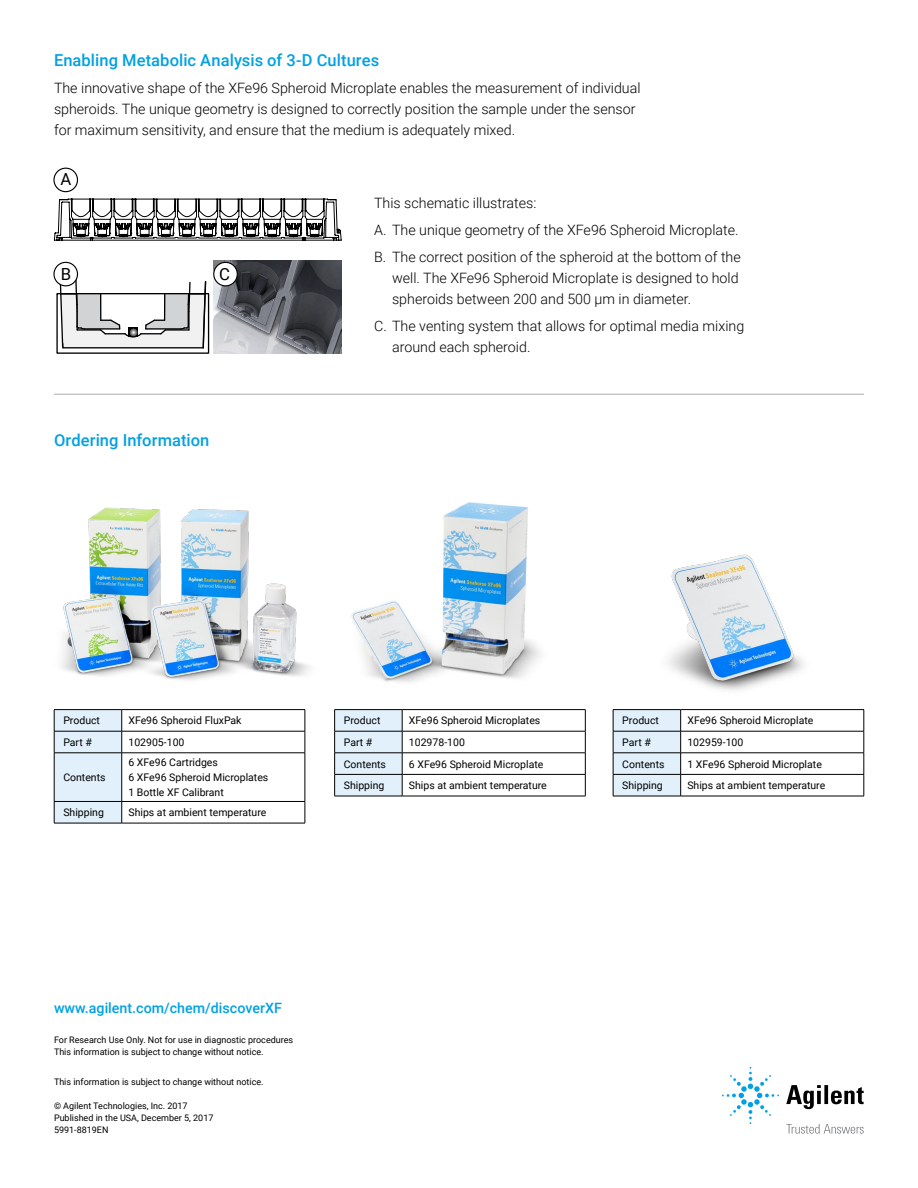
<style>
.page{position:relative;width:918px;height:1188px;background:#fff}
.page>*{position:absolute;margin:0;border:0;box-sizing:border-box;transform-origin:0 0}
.t1{font:16.65px "Roboto";color:#000}
.t2{font:500 16.5px "Roboto";letter-spacing:.005em;color:#00a1e4}
.t3{font:300 14.25px/21px "Roboto";color:#000}
.t4{font:500 14.25px "Roboto";color:#00a1e4}
.t5{font:10.5px/15px "Roboto";color:#000}
.t6{font:9px/12px "Roboto";color:#000}
</style>
<div class="page">
<hr style="left:54px;top:709px;width:68px;height:1px;background:#000">
<hr style="left:122px;top:709px;width:183px;height:1px;background:#000">
<svg style="left:54px;top:710px;width:252px;height:113px"></svg>
<hr style="left:54px;top:823px;width:68px;height:1px;background:#000">
<hr style="left:122px;top:823px;width:183px;height:1px;background:#000">
<img style="left:214px;top:261px;width:127px;height:92px">
<svg style="left:53px;top:198px;width:289px;height:43px"></svg>
<div style="left:214px;top:262px;width:23px;height:24px;background:#fff;border-radius:50%"></div>
<div style="left:213px;top:262px;width:25px;height:24px;border:1px solid #000;border-radius:50%"></div>
<svg style="left:56px;top:266px;width:154px;height:88px"></svg>
<div style="left:54px;top:262px;width:23px;height:24px;background:#fff;border-radius:50%"></div>
<div style="left:53px;top:262px;width:25px;height:24px;border:1px solid #000;border-radius:50%"></div>
<div style="left:53px;top:168px;width:25px;height:24px;border:1px solid #000;border-radius:50%"></div>
<hr style="left:54px;top:394px;width:810px;height:1px;background:#a9abac">
<img style="left:61px;top:507px;width:249px;height:173px">
<hr style="left:613px;top:709px;width:68px;height:1px;background:#000">
<hr style="left:681px;top:709px;width:183px;height:1px;background:#000">
<svg style="left:613px;top:710px;width:252px;height:86px"></svg>
<hr style="left:613px;top:796px;width:68px;height:1px;background:#000">
<hr style="left:681px;top:796px;width:183px;height:1px;background:#000">
<img style="left:652px;top:554px;width:169px;height:159px">
<hr style="left:334px;top:709px;width:68px;height:1px;background:#000">
<hr style="left:402px;top:709px;width:184px;height:1px;background:#000">
<svg style="left:334px;top:710px;width:252px;height:86px"></svg>
<hr style="left:334px;top:796px;width:68px;height:1px;background:#000">
<hr style="left:402px;top:796px;width:184px;height:1px;background:#000">
<img style="left:351px;top:502px;width:190px;height:180px">
<svg style="left:786px;top:1085px;width:78px;height:24px"></svg>
<svg style="left:722px;top:1067px;width:57px;height:57px"></svg>
<svg style="left:786px;top:1124px;width:78px;height:10px"></svg>
<p class="t2" style="left:54px;top:49px;width:327px">Enabling Metabolic Analysis of 3-D Cultures</p>
<p class="t3" style="left:54px;top:77px;width:588px">The innovative shape of the XFe96 Spheroid Microplate enables the measurement of individual spheroids. The unique geometry is designed to correctly position the sample under the sensor for maximum sensitivity, and ensure that the medium is adequately mixed.</p>
<p class="t1" style="left:61px;top:168px;width:12px">A</p>
<p class="t1" style="left:61px;top:262px;width:12px">B</p>
<p class="t1" style="left:219px;top:263px;width:12px">C</p>
<p class="t2" style="left:54px;top:428px;width:157px">Ordering Information</p>
<p class="t3" style="left:374px;top:189px;width:368px;line-height:27px">This schematic illustrates:<br>A. The unique geometry of the XFe96 Spheroid Microplate.<br>B. The correct position of the spheroid at the bottom of the</p>
<p class="t3" style="left:392px;top:267px;width:348px">well. The XFe96 Spheroid Microplate is designed to hold spheroids between 200 and 500 μm in diameter.</p>
<p class="t3" style="left:392px;top:315px;width:354px;text-indent:-18px">C. The venting system that allows for optimal media mixing around each spheroid.</p>
<p class="t5" style="left:63px;top:713px;width:38px">Product</p>
<p class="t5" style="left:128px;top:713px;width:115px">XFe96 Spheroid FluxPak</p>
<p class="t5" style="left:63px;top:734px;width:30px">Part #</p>
<p class="t5" style="left:128px;top:734px;width:58px">102905-100</p>
<p class="t5" style="left:63px;top:769px;width:44px">Contents</p>
<p class="t5" style="left:128px;top:754px;width:141px">6 XFe96 Cartridges<br>6 XFe96 Spheroid Microplates<br>1 Bottle XF Calibrant</p>
<p class="t5" style="left:63px;top:805px;width:42px">Shipping</p>
<p class="t5" style="left:128px;top:805px;width:139px">Ships at ambient temperature</p>
<p class="t5" style="left:344px;top:713px;width:38px">Product</p>
<p class="t5" style="left:409px;top:713px;width:133px">XFe96 Spheroid Microplates</p>
<p class="t5" style="left:344px;top:734px;width:30px">Part #</p>
<p class="t5" style="left:409px;top:734px;width:58px">102978-100</p>
<p class="t5" style="left:344px;top:756px;width:44px">Contents</p>
<p class="t5" style="left:409px;top:756px;width:136px">6 XFe96 Spheroid Microplate</p>
<p class="t5" style="left:344px;top:778px;width:42px">Shipping</p>
<p class="t5" style="left:409px;top:778px;width:139px">Ships at ambient temperature</p>
<p class="t4" style="left:54px;top:998px;width:229px">www.agilent.com/chem/discoverXF</p>
<p class="t6" style="left:54px;top:1034px;width:241px">For Research Use Only. Not for use in diagnostic procedures<br>This information is subject to change without notice.</p>
<p class="t6" style="left:54px;top:1076px;width:211px">This information is subject to change without notice.</p>
<p class="t6" style="left:54px;top:1100px;width:161px">© Agilent Technologies, Inc. 2017<br>Published in the USA, December 5, 2017<br>5991-8819EN</p>
<p class="t5" style="left:622px;top:713px;width:38px">Product</p>
<p class="t5" style="left:687px;top:713px;width:128px">XFe96 Spheroid Microplate</p>
<p class="t5" style="left:622px;top:734px;width:30px">Part #</p>
<p class="t5" style="left:687px;top:734px;width:58px">102959-100</p>
<p class="t5" style="left:622px;top:756px;width:44px">Contents</p>
<p class="t5" style="left:687px;top:756px;width:136px">1 XFe96 Spheroid Microplate</p>
<p class="t5" style="left:622px;top:778px;width:42px">Shipping</p>
<p class="t5" style="left:687px;top:778px;width:139px">Ships at ambient temperature</p>
</div>
